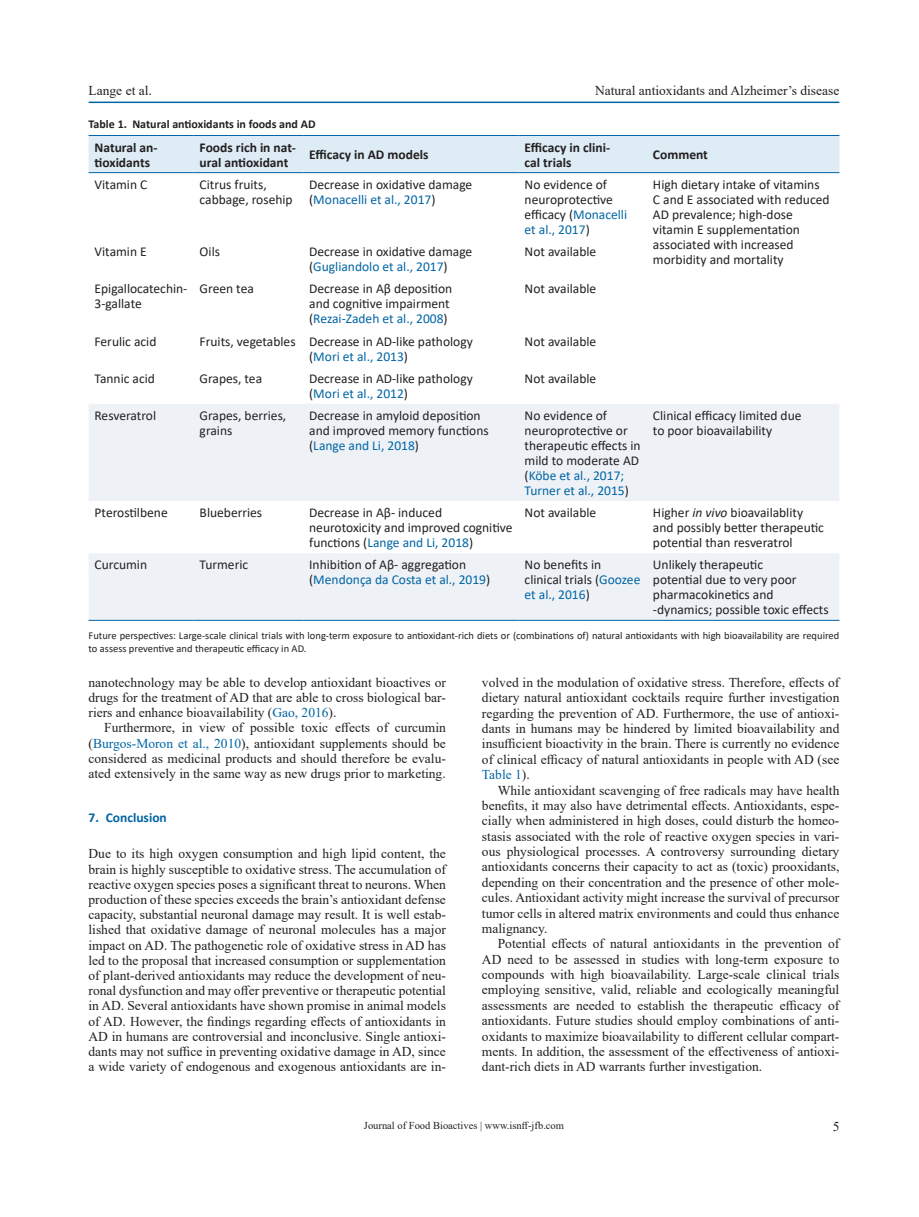
<style>
.page{position:relative;width:919px;height:1217px;background:#fff}
.page>*{position:absolute;margin:0;border:0;box-sizing:border-box;transform-origin:0 0}
.t1{font:13.5px/15.3px "Times New Roman";color:#231f20;text-align:justify}
.t2{font:13.5px/15px "Calibri";color:#231f20}
.t3{font:700 13.5px/15px "Calibri";color:#231f20}
.t4{font:700 13.5px "Calibri";color:#0065a4}
.t5{font:700 12px "Calibri";color:#231f20}
.t6{font:10.5px/12.6px "Calibri";color:#231f20}
.t7{font:10.5px "Times New Roman";color:#231f20}
.s1{color:#0065a4}
.s2{font-style:italic}
</style>
<div class="page">
<hr style="left:88px;top:101px;width:751px;height:2px;background:#0065a4">
<div style="left:88px;top:136px;width:751px;height:36px;background:#ddecf5"></div>
<svg style="left:88px;top:404px;width:751px;height:216px;fill:#eef2f7"></svg>
<hr style="left:88px;top:135px;width:106px;height:1px;background:#0065a4">
<hr style="left:88px;top:172px;width:106px;height:1px;background:#0065a4">
<hr style="left:194px;top:135px;width:109px;height:1px;background:#0065a4">
<hr style="left:194px;top:172px;width:109px;height:1px;background:#0065a4">
<hr style="left:303px;top:135px;width:215px;height:1px;background:#0065a4">
<hr style="left:303px;top:172px;width:215px;height:1px;background:#0065a4">
<hr style="left:518px;top:135px;width:128px;height:1px;background:#0065a4">
<hr style="left:518px;top:172px;width:128px;height:1px;background:#0065a4">
<hr style="left:646px;top:135px;width:193px;height:1px;background:#0065a4">
<hr style="left:646px;top:172px;width:193px;height:1px;background:#0065a4">
<hr style="left:88px;top:620px;width:106px;height:1px;background:#0065a4">
<hr style="left:194px;top:620px;width:109px;height:1px;background:#0065a4">
<hr style="left:303px;top:620px;width:215px;height:1px;background:#0065a4">
<hr style="left:518px;top:620px;width:128px;height:1px;background:#0065a4">
<hr style="left:646px;top:620px;width:193px;height:1px;background:#0065a4">
<p class="t1" style="left:88px;top:82px;width:65px">Lange et al.</p>
<p class="t1" style="left:595px;top:82px;width:246px">Natural antioxidants and Alzheimer’s disease</p>
<p class="t5" style="left:88px;top:115px;width:228px">Table 1. Natural antioxidants in foods and AD</p>
<p class="t3" style="left:94px;top:139px;width:64px">Natural an&shy;tioxidants</p>
<p class="t3" style="left:200px;top:139px;width:98px">Foods rich in nat&shy;ural antioxidant</p>
<p class="t3" style="left:309px;top:147px;width:121px">Efficacy in AD models</p>
<p class="t3" style="left:524px;top:139px;width:87px">Efficacy in clini&shy;cal trials</p>
<p class="t3" style="left:652px;top:147px;width:56px">Comment</p>
<p class="t2" style="left:94px;top:177px;width:54px">Vitamin C</p>
<p class="t2" style="left:200px;top:177px;width:94px">Citrus fruits, cabbage, rosehip</p>
<p class="t2" style="left:309px;top:177px;width:164px">Decrease in oxidative damage (<span class="s1">Monacelli et al., 2017</span>)</p>
<p class="t2" style="left:524px;top:177px;width:104px">No evidence of neuroprotective efficacy (<span class="s1">Monacelli et al., 2017</span>)</p>
<p class="t2" style="left:652px;top:177px;width:178px">High dietary intake of vitamins<br>C and E associated with reduced<br>AD prevalence; high-dose vitamin E supplementation associated with increased morbidity and mortality</p>
<p class="t2" style="left:94px;top:244px;width:54px">Vitamin E</p>
<p class="t2" style="left:200px;top:244px;width:22px">Oils</p>
<p class="t2" style="left:309px;top:244px;width:164px">Decrease in oxidative damage (<span class="s1">Gugliandolo et al., 2017</span>)</p>
<p class="t2" style="left:524px;top:244px;width:73px">Not available</p>
<p class="t2" style="left:94px;top:281px;width:94px">Epigallocatechin-<br>3-gallate</p>
<p class="t2" style="left:200px;top:281px;width:56px">Green tea</p>
<p class="t2" style="left:309px;top:281px;width:144px">Decrease in Aβ deposition and cognitive impairment (<span class="s1">Rezai-Zadeh et al., 2008</span>)</p>
<p class="t2" style="left:524px;top:281px;width:73px">Not available</p>
<p class="t2" style="left:94px;top:333px;width:63px">Ferulic acid</p>
<p class="t2" style="left:309px;top:333px;width:165px;text-indent:-109px">Fruits, vegetables Decrease in AD-like pathology (<span class="s1">Mori et al., 2013</span>)</p>
<p class="t2" style="left:524px;top:333px;width:73px">Not available</p>
<p class="t2" style="left:94px;top:370px;width:62px">Tannic acid</p>
<p class="t2" style="left:200px;top:370px;width:64px">Grapes, tea</p>
<p class="t2" style="left:309px;top:370px;width:165px">Decrease in AD-like pathology (<span class="s1">Mori et al., 2012</span>)</p>
<p class="t2" style="left:524px;top:370px;width:73px">Not available</p>
<p class="t2" style="left:94px;top:407px;width:63px">Resveratrol</p>
<p class="t2" style="left:200px;top:407px;width:88px">Grapes, berries, grains</p>
<p class="t2" style="left:309px;top:407px;width:181px">Decrease in amyloid deposition and improved memory functions (<span class="s1">Lange and Li, 2018</span>)</p>
<p class="t2" style="left:524px;top:407px;width:118px">No evidence of neuroprotective or therapeutic effects in mild to moderate AD (<span class="s1">Köbe et al., 2017;<br>Turner et al., 2015</span>)</p>
<p class="t2" style="left:652px;top:407px;width:150px">Clinical efficacy limited due to poor bioavailability</p>
<p class="t2" style="left:94px;top:504px;width:75px">Pterostilbene</p>
<p class="t2" style="left:200px;top:504px;width:64px">Blueberries</p>
<p class="t2" style="left:309px;top:504px;width:205px">Decrease in Aβ- induced neurotoxicity and improved cognitive functions (<span class="s1">Lange and Li, 2018</span>)</p>
<p class="t2" style="left:524px;top:504px;width:73px">Not available</p>
<p class="t2" style="left:652px;top:504px;width:172px">Higher <span class="s2">in vivo</span> bioavailablity and possibly better therapeutic potential than resveratrol</p>
<p class="t2" style="left:94px;top:557px;width:54px">Curcumin</p>
<p class="t2" style="left:200px;top:557px;width:50px">Turmeric</p>
<p class="t2" style="left:309px;top:557px;width:182px">Inhibition of Aβ- aggregation (<span class="s1">Mendonça da Costa et al., 2019</span>)</p>
<p class="t2" style="left:524px;top:557px;width:117px">No benefits in clinical trials (<span class="s1">Goozee et al., 2016</span>)</p>
<p class="t2" style="left:652px;top:557px;width:177px">Unlikely therapeutic<br>potential due to very poor pharmacokinetics and -dynamics; possible toxic effects</p>
<p class="t6" style="left:88px;top:629px;width:752px">Future perspectives: Large-scale clinical trials with long-term exposure to antioxidant-rich diets or (combinations of) natural antioxidants with high bioavailability are required to assess preventive and therapeutic efficacy in AD.</p>
<p class="t1" style="left:88px;top:674px;width:359px">nanotechnology may be able to develop antioxidant bioactives or drugs for the treatment of AD that are able to cross biological bar&shy;riers and enhance bioavailability (<span class="s1">Gao, 2016</span>).</p>
<p class="t1" style="left:88px;top:719px;width:359px;text-indent:16px">Furthermore, in view of possible toxic effects of curcumin (<span class="s1">Burgos-Moron et al., 2010</span>), antioxidant supplements should be considered as medicinal products and should therefore be evalu&shy;ated extensively in the same way as new drugs prior to marketing.</p>
<p class="t4" style="left:88px;top:808px;width:80px">7. Conclusion</p>
<p class="t1" style="left:88px;top:845px;width:359px">Due to its high oxygen consumption and high lipid content, the brain is highly susceptible to oxidative stress. The accumulation of reactive oxygen species poses a significant threat to neurons. When production of these species exceeds the brain’s antioxidant defense capacity, substantial neuronal damage may result. It is well estab&shy;lished that oxidative damage of neuronal molecules has a major impact on AD. The pathogenetic role of oxidative stress in AD has led to the proposal that increased consumption or supplementation of plant-derived antioxidants may reduce the development of neu&shy;ronal dysfunction and may offer preventive or therapeutic potential in AD. Several antioxidants have shown promise in animal models of AD. However, the findings regarding effects of antioxidants in AD in humans are controversial and inconclusive. Single antioxi&shy;dants may not suffice in preventing oxidative damage in AD, since a wide variety of endogenous and exogenous antioxidants are in-</p>
<p class="t1" style="left:482px;top:674px;width:359px">volved in the modulation of oxidative stress. Therefore, effects of dietary natural antioxidant cocktails require further investigation regarding the prevention of AD. Furthermore, the use of antioxi&shy;dants in humans may be hindered by limited bioavailability and insufficient bioactivity in the brain. There is currently no evidence of clinical efficacy of natural antioxidants in people with AD (see <span class="s1">Table 1</span>).</p>
<p class="t1" style="left:482px;top:781px;width:359px;text-indent:16px">While antioxidant scavenging of free radicals may have health benefits, it may also have detrimental effects. Antioxidants, espe&shy;cially when administered in high doses, could disturb the homeo&shy;stasis associated with the role of reactive oxygen species in vari&shy;ous physiological processes. A controversy surrounding dietary antioxidants concerns their capacity to act as (toxic) prooxidants, depending on their concentration and the presence of other mole&shy;cules. Antioxidant activity might increase the survival of precursor tumor cells in altered matrix environments and could thus enhance malignancy.</p>
<p class="t1" style="left:482px;top:935px;width:359px;text-indent:16px">Potential effects of natural antioxidants in the prevention of AD need to be assessed in studies with long-term exposure to compounds with high bioavailability. Large-scale clinical trials employing sensitive, valid, reliable and ecologically meaningful assessments are needed to establish the therapeutic efficacy of antioxidants. Future studies should employ combinations of anti&shy;oxidants to maximize bioavailability to different cellular compart&shy;ments. In addition, the assessment of the effectiveness of antioxi&shy;dant-rich diets in AD warrants further investigation.</p>
<p class="t7" style="left:364px;top:1117px;width:201px">Journal of Food Bioactives | www.isnff-jfb.com</p>
<p class="t1" style="left:832px;top:1118px;width:8px">5</p>
</div>
